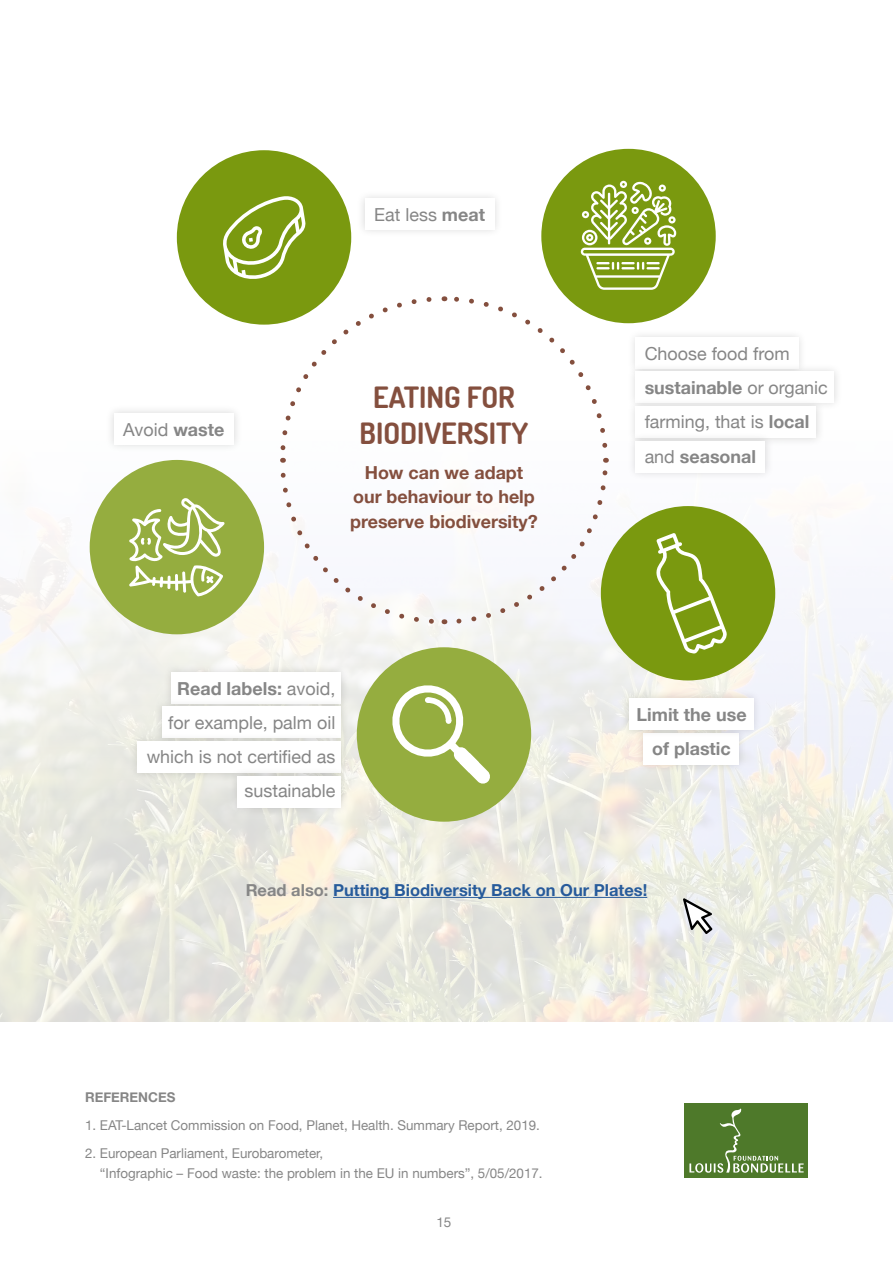
<style>
.page{position:relative;width:893px;height:1263px;background:#fff}
.page>*{position:absolute;margin:0;border:0;box-sizing:border-box;transform-origin:0 0}
.t1{font:700 29.25px/35.8px "Dosis";color:#844f3e;text-align:center}
.t2{font:17.85px/34.2px "Helvetica Neue";color:#868686}
.t3{font:700 17.85px/24.5px "Helvetica Neue";color:#844f3e;text-align:center}
.t4{font:700 17.85px/34.2px "Helvetica Neue";color:#868686;text-align:center}
.t5{font:700 16.5px "Helvetica Neue";color:#275b9b}
.t6{font:13.5px/19.5px "Helvetica Neue";color:#868686}
.t7{font:700 13.5px "Helvetica Neue";color:#868686}
.s1{font-weight:700}
.s2{color:#868686}
</style>
<div class="page">
<img style="left:0;top:174px;width:893px;height:847px">
<div style="left:627px;top:328px;width:180px;height:49px;background:#fbfbfb"></div>
<div style="left:635px;top:337px;width:164px;height:31px;background:#fff"></div>
<div style="left:627px;top:363px;width:216px;height:48px;background:#000;opacity:.15"></div>
<div style="left:635px;top:371px;width:199px;height:32px;background:#fff"></div>
<div style="left:627px;top:398px;width:198px;height:48px;background:#000;opacity:.15"></div>
<div style="left:635px;top:407px;width:181px;height:31px;background:#fff"></div>
<div style="left:627px;top:432px;width:147px;height:49px;background:#000;opacity:.15"></div>
<div style="left:635px;top:441px;width:130px;height:31px;background:#fff"></div>
<div style="left:90px;top:460px;width:174px;height:174px;background:#95ad3f;border-radius:50%"></div>
<div style="left:601px;top:506px;width:174px;height:174px;background:#7a990f;border-radius:50%"></div>
<div style="left:541px;top:149px;width:175px;height:174px;background:#7a990f;border-radius:50%"></div>
<div style="left:177px;top:150px;width:174px;height:175px;background:#7a990f;border-radius:50%"></div>
<div style="left:357px;top:647px;width:174px;height:175px;background:#95ad3f;border-radius:50%"></div>
<svg style="left:454px;top:458px;width:156px;height:168px"></svg>
<svg style="left:278px;top:294px;width:156px;height:169px"></svg>
<svg style="left:278px;top:470px;width:167px;height:157px"></svg>
<div style="left:163px;top:663px;width:187px;height:49px;background:#000;opacity:.15"></div>
<div style="left:171px;top:672px;width:170px;height:31px;background:#fff"></div>
<div style="left:105px;top:404px;width:137px;height:49px;background:#f9f9f9"></div>
<div style="left:114px;top:413px;width:120px;height:31px;background:#fff"></div>
<div style="left:635px;top:724px;width:112px;height:49px;background:#000;opacity:.15"></div>
<div style="left:643px;top:733px;width:96px;height:31px;background:#fff"></div>
<div style="left:620px;top:689px;width:142px;height:49px;background:#000;opacity:.15"></div>
<div style="left:629px;top:698px;width:124px;height:31px;background:#fff"></div>
<div style="left:153px;top:698px;width:196px;height:48px;background:#000;opacity:.15"></div>
<div style="left:162px;top:706px;width:179px;height:32px;background:#fff"></div>
<div style="left:129px;top:733px;width:220px;height:49px;background:#000;opacity:.15"></div>
<div style="left:138px;top:742px;width:203px;height:31px;background:#fff"></div>
<div style="left:229px;top:767px;width:120px;height:49px;background:#000;opacity:.15"></div>
<div style="left:238px;top:776px;width:103px;height:31px;background:#fff"></div>
<div style="left:356px;top:190px;width:148px;height:48px;background:#f9f9f9"></div>
<div style="left:365px;top:198px;width:130px;height:32px;background:#fff"></div>
<hr style="left:333px;top:897px;width:314px;height:1px;background:#275b9b">
<svg style="left:683px;top:898px;width:29px;height:36px"></svg>
<div style="left:685px;top:1103px;width:123px;height:74px;background:#4e792a"></div>
<svg style="left:689px;top:1108px;width:115px;height:65px"></svg>
<svg style="left:223px;top:196px;width:83px;height:83px"></svg>
<svg style="left:129px;top:498px;width:96px;height:98px"></svg>
<svg style="left:444px;top:181px;width:232px;height:270px"></svg>
<svg style="left:656px;top:533px;width:71px;height:120px"></svg>
<svg style="left:392px;top:685px;width:98px;height:99px"></svg>
<h2 class="t2" style="left:374px;top:198px;width:112px">Eat less <span class="s1">meat</span></h2>
<h2 class="t2" style="left:123px;top:414px;width:103px">Avoid <span class="s1">waste</span></h2>
<h1 class="t1" style="left:360px;top:379px;width:170px">EATING FOR<br>BIODIVERSITY</h1>
<h2 class="t3" style="left:350px;top:461px;width:189px">How can we adapt our behaviour to help preserve biodiversity?</h2>
<h2 class="t2" style="left:147px;top:672px;width:190px;text-align:right"><span class="s1">Read labels:</span> avoid,<br>for example, palm oil which is not certified as sustainable</h2>
<h2 class="t2" style="left:645px;top:338px;width:185px">Choose food from <span class="s1">sustainable</span> or organic farming, that is <span class="s1">local </span>and <span class="s1">seasonal</span></h2>
<h2 class="t4" style="left:637px;top:698px;width:112px">Limit the use of plastic</h2>
<p class="t5" style="left:246px;top:877px;width:403px"><span class="s2">Read also:</span> Putting Biodiversity Back on Our Plates!</p>
<p class="t7" style="left:85px;top:1087px;width:92px">REFERENCES</p>
<p class="t6" style="left:85px;top:1117px;width:456px">1. EAT-Lancet Commission on Food, Planet, Health. Summary Report, 2019.</p>
<p class="t6" style="left:100px;top:1145px;width:444px;text-indent:-15px">2. European Parliament, Eurobarometer,<br>“Infographic – Food waste: the problem in the EU in numbers”, 5/05/2017.</p>
<p class="t6" style="left:436px;top:1213px;width:17px">15</p>
</div>
